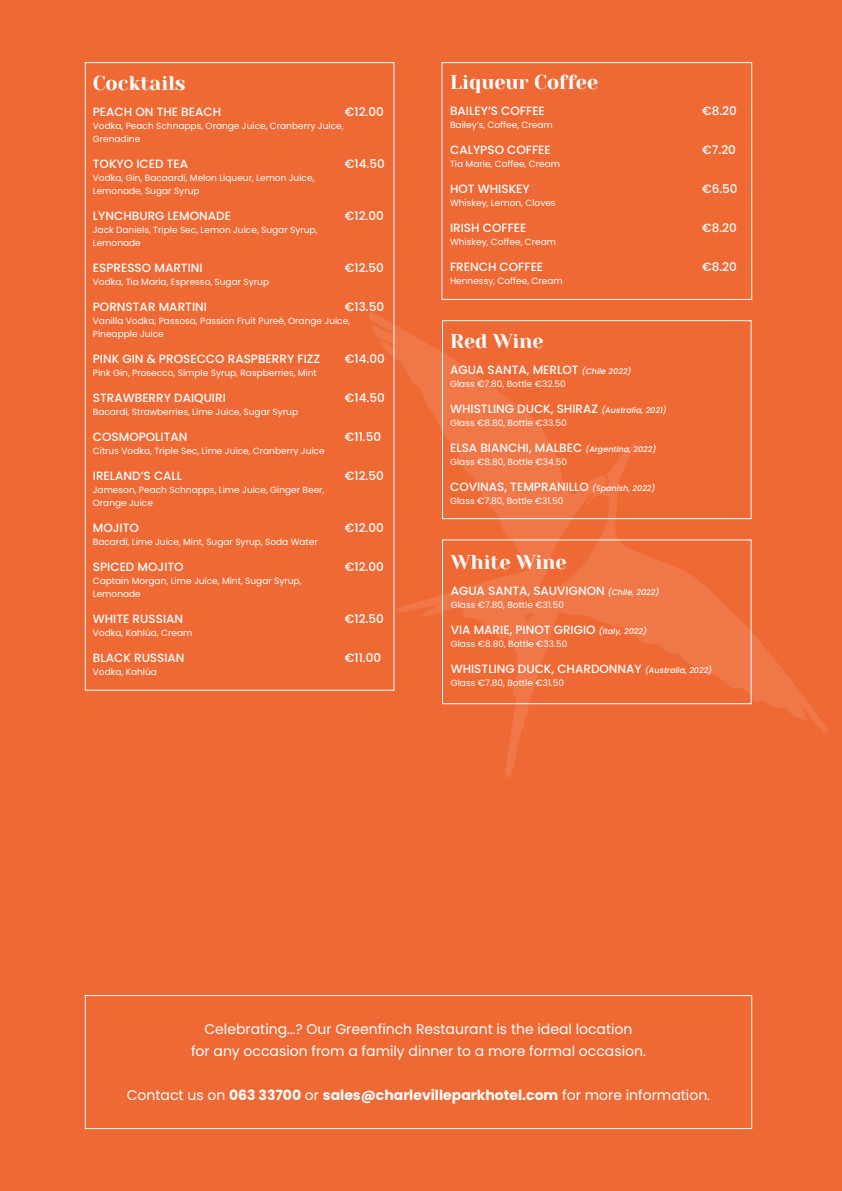
<style>
.page{position:relative;width:842px;height:1191px;background:#ef6935}
.page>*{position:absolute;margin:0;border:0;box-sizing:border-box;transform-origin:0 0}
.t1{font:20px "Yeseva One";color:#fff}
.t2{font:14px "Poppins";color:#fff}
.t3{font:700 14px "Poppins";color:#fff}
.t4{font:500 12px "Poppins";color:#fff}
.t5{font:9px "Poppins";color:#fff}
.s1{font-style:italic;font-size:8px}
.s2{font-weight:400}
</style>
<div class="page">
<svg style="left:368px;top:311px;width:460px;height:466px"></svg>
<div style="left:442px;top:320px;width:309px;height:199px;border:1px solid #fff"></div>
<div style="left:442px;top:62px;width:310px;height:238px;border:1px solid #fff"></div>
<div style="left:442px;top:539px;width:309px;height:165px;border:1px solid #fff"></div>
<div style="left:85px;top:995px;width:667px;height:133px;border:1px solid #fff"></div>
<p class="t1" style="left:93px;top:68px;width:94px">Cocktails</p>
<p class="t4" style="left:93px;top:104px;width:130px">PEACH ON THE BEACH</p>
<p class="t4" style="left:345px;top:104px;width:41px">€12.00</p>
<p class="t5" style="left:93px;top:120px;width:252px">Vodka, Peach Schnapps, Orange Juice, Cranberry Juice,</p>
<p class="t5" style="left:93px;top:133px;width:49px">Grenadine</p>
<p class="t4" style="left:93px;top:156px;width:97px">TOKYO ICED TEA</p>
<p class="t4" style="left:345px;top:156px;width:41px">€14.50</p>
<p class="t5" style="left:93px;top:172px;width:223px">Vodka, Gin, Bacaardi, Melon Liqueur, Lemon Juice,</p>
<p class="t5" style="left:93px;top:185px;width:108px">Lemonade, Sugar Syrup</p>
<p class="t4" style="left:93px;top:208px;width:140px">LYNCHBURG LEMONADE</p>
<p class="t4" style="left:345px;top:208px;width:41px">€12.00</p>
<p class="t5" style="left:93px;top:224px;width:226px">Jack Daniels, Triple Sec, Lemon Juice, Sugar Syrup,</p>
<p class="t5" style="left:93px;top:237px;width:50px">Lemonade</p>
<p class="t4" style="left:93px;top:260px;width:111px">ESPRESSO MARTINI</p>
<p class="t4" style="left:345px;top:260px;width:40px">€12.50</p>
<p class="t5" style="left:93px;top:276px;width:178px">Vodka, Tia Maria, Espresso, Sugar Syrup</p>
<p class="t4" style="left:93px;top:299px;width:116px">PORNSTAR MARTINI</p>
<p class="t4" style="left:345px;top:299px;width:41px">€13.50</p>
<p class="t5" style="left:93px;top:315px;width:259px">Vanilla Vodka, Passosa, Passion Fruit Pureé, Orange Juice,</p>
<p class="t5" style="left:93px;top:328px;width:73px">Pineapple Juice</p>
<p class="t4" style="left:93px;top:351px;width:229px">PINK GIN &amp; PROSECCO RASPBERRY FIZZ</p>
<p class="t4" style="left:345px;top:351px;width:41px">€14.00</p>
<p class="t5" style="left:93px;top:367px;width:226px">Pink Gin, Prosecco, Simple Syrup, Raspberries, Mint</p>
<p class="t4" style="left:93px;top:390px;width:135px">STRAWBERRY DAIQUIRI</p>
<p class="t4" style="left:345px;top:390px;width:41px">€14.50</p>
<p class="t5" style="left:93px;top:406px;width:207px">Bacardi, Strawberries, Lime Juice, Sugar Syrup</p>
<p class="t4" style="left:93px;top:429px;width:96px">COSMOPOLITAN</p>
<p class="t4" style="left:345px;top:429px;width:38px">€11.50</p>
<p class="t5" style="left:93px;top:445px;width:233px">Citrus Vodka, Triple Sec, Lime Juice, Cranberry Juice</p>
<p class="t4" style="left:93px;top:468px;width:91px">IRELAND’S CALL</p>
<p class="t4" style="left:345px;top:468px;width:40px">€12.50</p>
<p class="t5" style="left:93px;top:484px;width:233px">Jameson, Peach Schnapps, Lime Juice, Ginger Beer,</p>
<p class="t5" style="left:93px;top:497px;width:62px">Orange Juice</p>
<p class="t4" style="left:93px;top:520px;width:48px">MOJITO</p>
<p class="t4" style="left:345px;top:520px;width:41px">€12.00</p>
<p class="t5" style="left:93px;top:536px;width:226px">Bacardi, Lime Juice, Mint, Sugar Syrup, Soda Water</p>
<p class="t4" style="left:93px;top:559px;width:92px">SPICED MOJITO</p>
<p class="t4" style="left:345px;top:559px;width:41px">€12.00</p>
<p class="t5" style="left:93px;top:575px;width:210px">Captain Morgan, Lime Juice, Mint, Sugar Syrup,</p>
<p class="t5" style="left:93px;top:588px;width:50px">Lemonade</p>
<p class="t4" style="left:93px;top:611px;width:92px">WHITE RUSSIAN</p>
<p class="t4" style="left:345px;top:611px;width:40px">€12.50</p>
<p class="t5" style="left:93px;top:627px;width:101px">Vodka, Kahlúa, Cream</p>
<p class="t4" style="left:93px;top:650px;width:93px">BLACK RUSSIAN</p>
<p class="t4" style="left:345px;top:650px;width:38px">€11.00</p>
<p class="t5" style="left:93px;top:666px;width:66px">Vodka, Kahlúa</p>
<p class="t1" style="left:450px;top:68px;width:150px">Liqueur Coffee</p>
<p class="t4" style="left:450px;top:104px;width:96px">BAILEY’S COFFEE</p>
<p class="t4" style="left:702px;top:104px;width:36px">€8.20</p>
<p class="t5" style="left:450px;top:120px;width:104px">Bailey’s, Coffee, Cream</p>
<p class="t4" style="left:450px;top:143px;width:102px">CALYPSO COFFEE</p>
<p class="t4" style="left:702px;top:143px;width:35px">€7.20</p>
<p class="t5" style="left:450px;top:159px;width:111px">Tia Marie, Coffee, Cream</p>
<p class="t4" style="left:450px;top:182px;width:81px">HOT WHISKEY</p>
<p class="t4" style="left:702px;top:182px;width:37px">€6.50</p>
<p class="t5" style="left:450px;top:198px;width:107px">Whiskey, Lemon, Cloves</p>
<p class="t4" style="left:450px;top:221px;width:78px">IRISH COFFEE</p>
<p class="t4" style="left:702px;top:221px;width:36px">€8.20</p>
<p class="t5" style="left:450px;top:237px;width:108px">Whiskey, Coffee, Cream</p>
<p class="t4" style="left:450px;top:260px;width:95px">FRENCH COFFEE</p>
<p class="t4" style="left:702px;top:260px;width:36px">€8.20</p>
<p class="t5" style="left:450px;top:276px;width:114px">Hennessy, Coffee, Cream</p>
<p class="t1" style="left:450px;top:326px;width:95px">Red Wine</p>
<p class="t4" style="left:450px;top:362px;width:183px">AGUA SANTA, MERLOT <span class="s1">(Chile 2022)</span></p>
<p class="t5" style="left:450px;top:378px;width:117px">Glass €7.80, Bottle €32.50</p>
<p class="t4" style="left:450px;top:401px;width:218px">WHISTLING DUCK, SHIRAZ <span class="s1">(Australia, 2021)</span></p>
<p class="t5" style="left:450px;top:417px;width:118px">Glass €8.80, Bottle €33.50</p>
<p class="t4" style="left:450px;top:440px;width:208px">ELSA BIANCHI, MALBEC <span class="s1">(Argentina, 2022)</span></p>
<p class="t5" style="left:450px;top:456px;width:118px">Glass €8.80, Bottle €34.50</p>
<p class="t4" style="left:450px;top:479px;width:207px">COVINAS, TEMPRANILLO <span class="s1">(Spanish, 2022)</span></p>
<p class="t5" style="left:450px;top:495px;width:115px">Glass €7.80, Bottle €31.50</p>
<p class="t1" style="left:451px;top:547px;width:117px">White Wine</p>
<p class="t4" style="left:451px;top:584px;width:210px">AGUA SANTA, SAUVIGNON <span class="s1">(Chile, 2022)</span></p>
<p class="t5" style="left:451px;top:600px;width:115px">Glass €7.80, Bottle €31.50</p>
<p class="t4" style="left:451px;top:623px;width:198px">VIA MARIE, PINOT GRIGIO <span class="s1">(Italy, 2022)</span></p>
<p class="t5" style="left:451px;top:639px;width:118px">Glass €8.80, Bottle €33.50</p>
<p class="t4" style="left:451px;top:662px;width:263px">WHISTLING DUCK, CHARDONNAY <span class="s1">(Australia, 2022)</span></p>
<p class="t5" style="left:451px;top:678px;width:115px">Glass €7.80, Bottle €31.50</p>
<p class="t2" style="left:204px;top:1020px;width:430px">Celebrating…? Our Greenfinch Restaurant is the ideal location</p>
<p class="t2" style="left:191px;top:1042px;width:456px">for any occasion from a family dinner to a more formal occasion.</p>
<p class="t3" style="left:127px;top:1086px;width:585px"><span class="s2">Contact us on</span> 063 33700 <span class="s2">or</span> sales@charlevilleparkhotel.com <span class="s2">for more information.</span></p>
</div>
